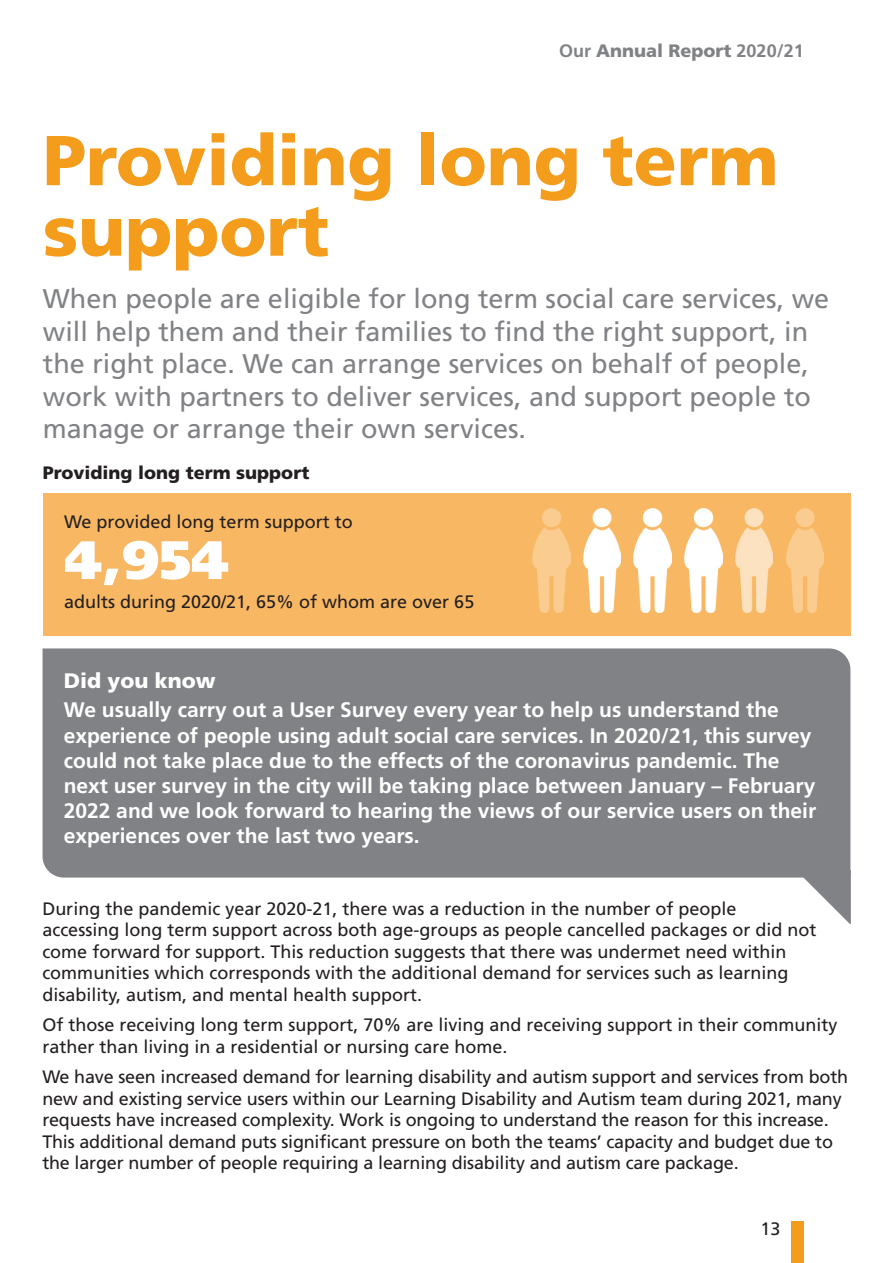
<style>
.page{position:relative;width:893px;height:1263px;background:#fff}
.page>*{position:absolute;margin:0;border:0;box-sizing:border-box;transform-origin:0 0}
.t1{font:900 70.5px/70.5px "Frutiger";color:#f49d1d}
.t2{font:900 54px "Frutiger";color:#fff}
.t3{font:27px/32.4px "Frutiger";color:#808285}
.t4{font:700 21px/25.2px "Frutiger";color:#fff}
.t5{font:900 21px "Frutiger";color:#fff}
.t6{font:18px/21.6px "Frutiger";color:#231f20}
.t7{font:900 18px "Frutiger";color:#231f20}
.t8{font:900 18px "Frutiger";color:#808285}
.s1{font-weight:700}
</style>
<div class="page">
<div style="left:791px;top:1222px;width:13px;height:41px;background:#f49d1d"></div>
<div style="left:43px;top:493px;width:808px;height:142px;background:#f8b762"></div>
<img style="left:532px;top:509px;width:38px;height:104px">
<img style="left:583px;top:509px;width:38px;height:104px">
<img style="left:634px;top:509px;width:38px;height:104px">
<img style="left:685px;top:509px;width:37px;height:104px">
<img style="left:735px;top:509px;width:38px;height:104px">
<img style="left:786px;top:509px;width:38px;height:104px">
<div style="left:43px;top:648px;width:807px;height:229px;background:#808285"></div>
<svg style="left:797px;top:870px;width:54px;height:54px"></svg>
<p class="t8" style="left:559px;top:40px;width:246px"><span class="s1">Our</span> Annual Report <span class="s1">2020/21</span></p>
<p class="t1" style="left:43px;top:125px;width:737px">Providing long term support</p>
<p class="t3" style="left:43px;top:283px;width:788px">When people are eligible for long term social care services, we will help them and their families to find the right support, in the right place. We can arrange services on behalf of people, work with partners to deliver services, and support people to manage or arrange their own services.</p>
<p class="t7" style="left:43px;top:462px;width:268px">Providing long term support</p>
<p class="t6" style="left:64px;top:511px;width:290px">We provided long term support to</p>
<p class="t2" style="left:64px;top:527px;width:166px">4,954</p>
<p class="t6" style="left:64px;top:591px;width:412px">adults during 2020/21, 65% of whom are over 65</p>
<p class="t5" style="left:64px;top:668px;width:153px">Did you know</p>
<p class="t4" style="left:64px;top:697px;width:754px">We usually carry out a User Survey every year to help us understand the experience of people using adult social care services. In 2020/21, this survey could not take place due to the effects of the coronavirus pandemic. The next user survey in the city will be taking place between January – February 2022 and we look forward to hearing the views of our service users on their experiences over the last two years.</p>
<p class="t6" style="left:42px;top:898px;width:776px">During the pandemic year 2020-21, there was a reduction in the number of people accessing long term support across both age-groups as people cancelled packages or did not come forward for support. This reduction suggests that there was undermet need within communities which corresponds with the additional demand for services such as learning disability, autism, and mental health support.</p>
<p class="t6" style="left:42px;top:1014px;width:797px">Of those receiving long term support, 70% are living and receiving support in their community rather than living in a residential or nursing care home.</p>
<p class="t6" style="left:42px;top:1066px;width:807px">We have seen increased demand for learning disability and autism support and services from both new and existing service users within our Learning Disability and Autism team during 2021, many requests have increased complexity. Work is ongoing to understand the reason for this increase.<br>This additional demand puts significant pressure on both the teams’ capacity and budget due to the larger number of people requiring a learning disability and autism care package.</p>
<p class="t6" style="left:760px;top:1218px;width:22px">13</p>
</div>
